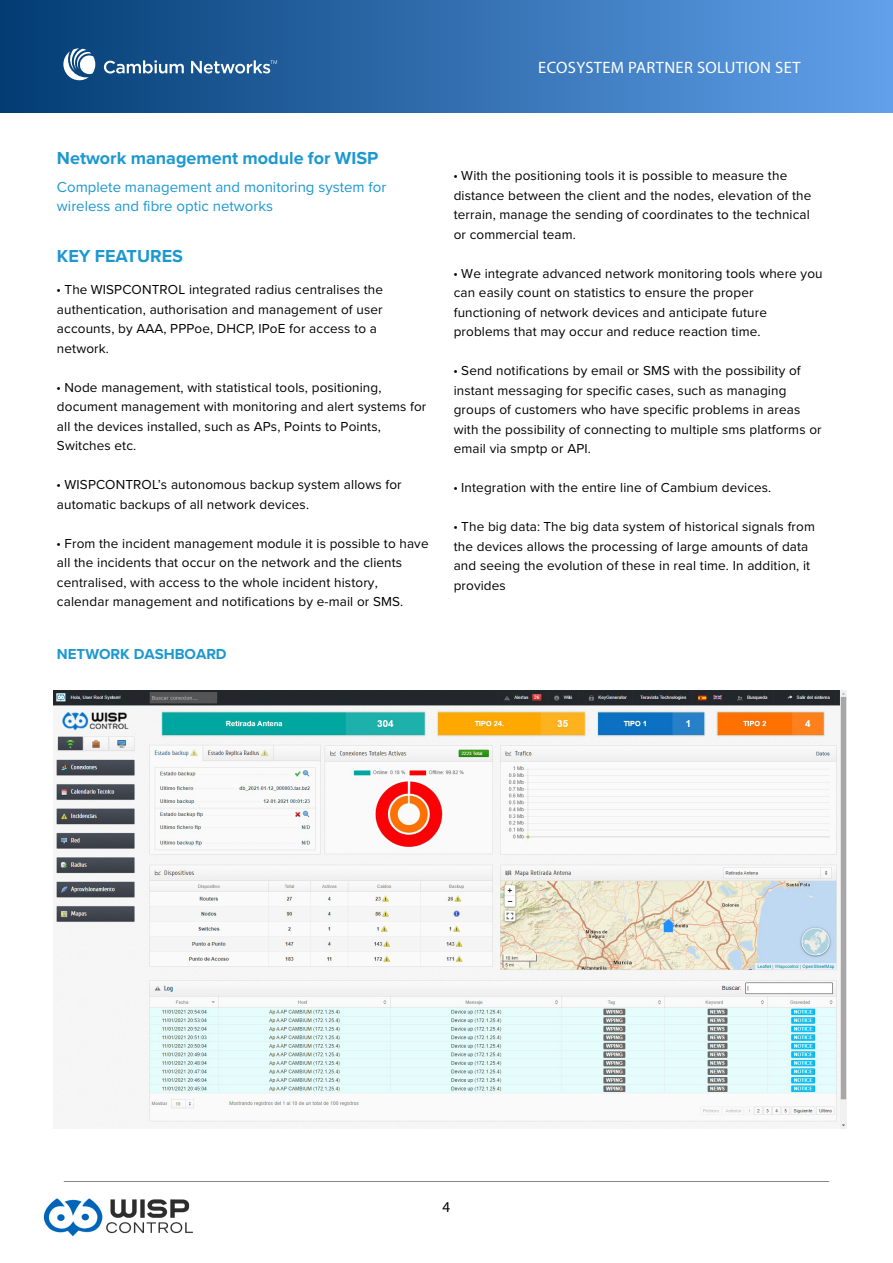
<style>
.page{position:relative;width:893px;height:1263px;background:#fff}
.page>*{position:absolute;margin:0;border:0;box-sizing:border-box;transform-origin:0 0}
.t1{font:700 18px "Proxima Nova";color:#1c98d1}
.t2{font:16.5px "Myriad Pro";letter-spacing:.02em;color:#fff}
.t3{font:15px/19.5px "Proxima Nova";color:#1c98d1}
.t4{font:700 15px "Proxima Nova";color:#1c98d1}
.t5{font:15px "Myriad Pro";color:#000}
.t6{font:13.5px/19.5px "Proxima Nova";letter-spacing:.01em;color:#000}
.s1{font-family:"Myriad Pro"}
</style>
<div class="page">
<hr style="left:64px;top:1181px;width:765px;height:1px;background:#000">
<div style="left:0;top:0;width:893px;height:113px;background:linear-gradient(to right,#023c73,#62a0eb)"></div>
<svg style="left:104px;top:60px;width:223px;height:24px;background:#3b6da0"></svg>
<svg style="left:53px;top:48px;width:42px;height:45px"></svg>
<img style="left:43px;top:1198px;width:150px;height:39px">
<img style="left:53px;top:690px;width:794px;height:439px">
<p class="t2" style="left:538px;top:57px;width:264px">ECOSYSTEM PARTNER SOLUTION SET</p>
<h1 class="t1" style="left:57px;top:144px;width:323px">Network management module for WISP</h1>
<p class="t3" style="left:57px;top:176px;width:331px">Complete management and monitoring system for wireless and fibre optic networks</p>
<h1 class="t1" style="left:57px;top:243px;width:128px">KEY FEATURES</h1>
<p class="t6" style="left:57px;top:279px;width:328px"><span class="s1">•</span> The WISPCONTROL integrated radius centralises the authentication, authorisation and management of user accounts, by AAA, PPPoe, DHCP, IPoE for access to a network.</p>
<p class="t6" style="left:57px;top:377px;width:371px"><span class="s1">•</span> Node management, with statistical tools, positioning, document management with monitoring and alert systems for all the devices installed, such as APs, Points to Points, Switches etc.</p>
<p class="t6" style="left:57px;top:474px;width:346px"><span class="s1">•</span> WISPCONTROL’s autonomous backup system allows for automatic backups of all network devices.</p>
<p class="t6" style="left:57px;top:533px;width:373px"><span class="s1">•</span> From the incident management module it is possible to have all the incidents that occur on the network and the clients centralised, with access to the whole incident history, calendar management and notifications by e-mail or SMS.</p>
<p class="t4" style="left:57px;top:643px;width:171px">NETWORK DASHBOARD</p>
<p class="t6" style="left:454px;top:165px;width:359px"><span class="s1">•</span> With the positioning tools it is possible to measure the distance between the client and the nodes, elevation of the terrain, manage the sending of coordinates to the technical or commercial team.</p>
<p class="t6" style="left:454px;top:263px;width:370px"><span class="s1">•</span> We integrate advanced network monitoring tools where you can easily count on statistics to ensure the proper functioning of network devices and anticipate future problems that may occur and reduce reaction time.</p>
<p class="t6" style="left:454px;top:360px;width:369px"><span class="s1">•</span> Send notifications by email or SMS with the possibility of instant messaging for specific cases, such as managing groups of customers who have specific problems in areas with the possibility of connecting to multiple sms platforms or email via smptp or API.</p>
<p class="t6" style="left:454px;top:477px;width:319px"><span class="s1">•</span> Integration with the entire line of Cambium devices.</p>
<p class="t6" style="left:454px;top:516px;width:363px"><span class="s1">•</span> The big data: The big data system of historical signals from the devices allows the processing of large amounts of data and seeing the evolution of these in real time. In addition, it provides</p>
<p class="t5" style="left:443px;top:1197px;width:9px">4</p>
</div>
